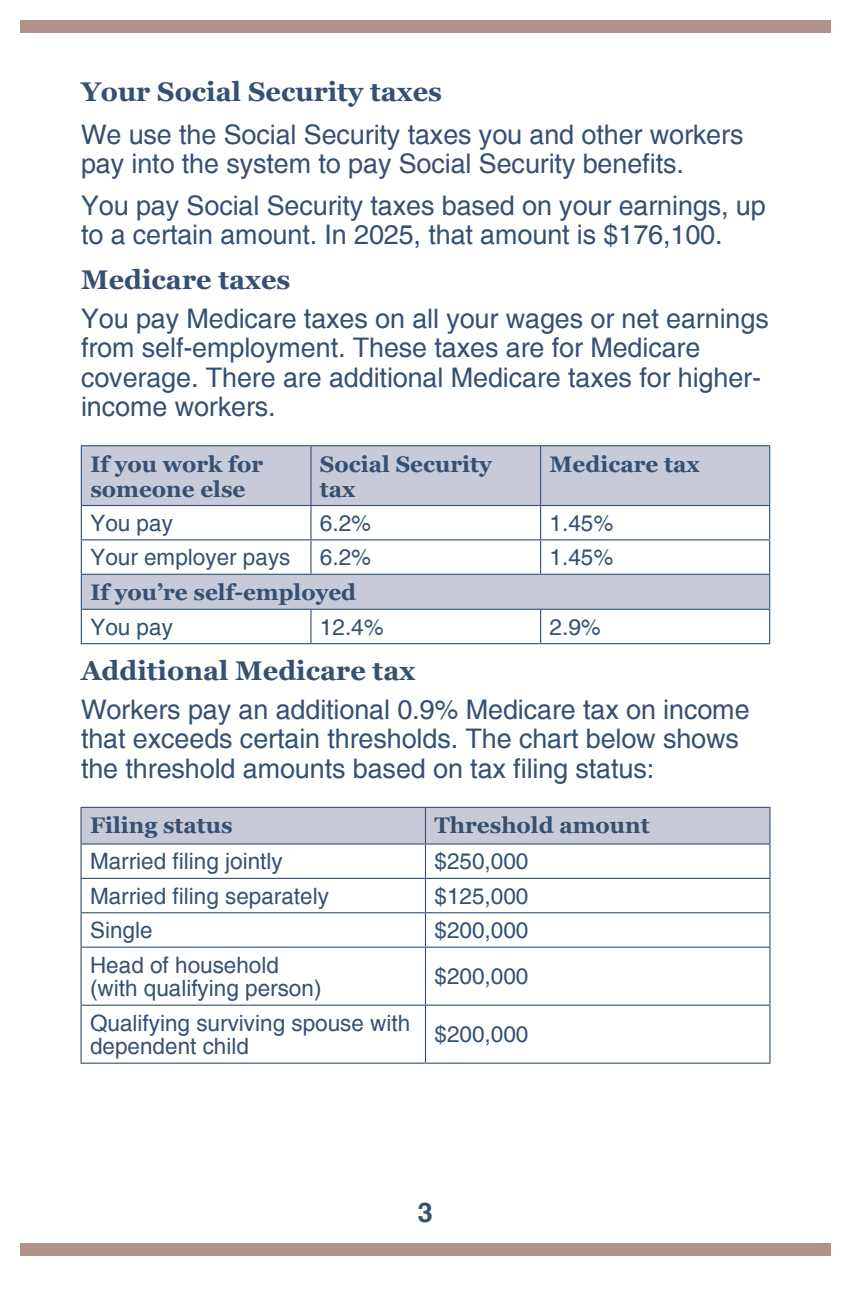
<style>
.page{position:relative;width:851px;height:1296px;background:#fff}
.page>*{position:absolute;margin:0;border:0;box-sizing:border-box;transform-origin:0 0}
.t1{font:27px/29.2px "Helvetica";letter-spacing:-.005em;color:#355073}
.t2{font:700 27px "Georgia";color:#355073}
.t3{font:700 27px "Helvetica";color:#355073}
.t4{font:22.5px/23.6px "Helvetica";color:#355073}
.t5{font:700 22.5px/24.8px "Georgia";color:#355073}
</style>
<div class="page">
<div style="left:20px;top:1243px;width:810px;height:13px;background:#b19189"></div>
<div style="left:20px;top:20px;width:810px;height:13px;background:#b19189"></div>
<svg style="left:82px;top:446px;width:687px;height:163px;fill:#c8cad7"></svg>
<hr style="left:81px;top:445px;width:230px;height:1px;background:#355073">
<hr style="left:81px;top:446px;width:1px;height:59px;background:#355073">
<hr style="left:311px;top:445px;width:229px;height:1px;background:#355073">
<hr style="left:310px;top:446px;width:1px;height:59px;background:#355073">
<hr style="left:540px;top:445px;width:230px;height:1px;background:#355073">
<hr style="left:540px;top:446px;width:1px;height:59px;background:#355073">
<hr style="left:769px;top:446px;width:1px;height:59px;background:#355073">
<hr style="left:81px;top:505px;width:230px;height:1px;background:#355073">
<hr style="left:311px;top:505px;width:229px;height:1px;background:#355073">
<hr style="left:540px;top:505px;width:230px;height:1px;background:#355073">
<hr style="left:81px;top:506px;width:1px;height:33px;background:#355073">
<hr style="left:310px;top:506px;width:1px;height:33px;background:#355073">
<hr style="left:540px;top:506px;width:1px;height:33px;background:#355073">
<hr style="left:769px;top:506px;width:1px;height:33px;background:#355073">
<hr style="left:81px;top:539px;width:230px;height:1px;background:#355073">
<hr style="left:81px;top:540px;width:1px;height:34px;background:#355073">
<hr style="left:311px;top:539px;width:229px;height:1px;background:#355073">
<hr style="left:310px;top:540px;width:1px;height:34px;background:#355073">
<hr style="left:540px;top:539px;width:230px;height:1px;background:#355073">
<hr style="left:540px;top:540px;width:1px;height:34px;background:#355073">
<hr style="left:769px;top:540px;width:1px;height:34px;background:#355073">
<hr style="left:81px;top:574px;width:230px;height:1px;background:#355073">
<hr style="left:81px;top:575px;width:1px;height:34px;background:#355073">
<hr style="left:311px;top:574px;width:229px;height:1px;background:#355073">
<hr style="left:540px;top:574px;width:230px;height:1px;background:#355073">
<hr style="left:769px;top:575px;width:1px;height:34px;background:#355073">
<hr style="left:81px;top:609px;width:230px;height:1px;background:#355073">
<hr style="left:81px;top:610px;width:1px;height:33px;background:#355073">
<hr style="left:311px;top:609px;width:229px;height:1px;background:#355073">
<hr style="left:310px;top:610px;width:1px;height:33px;background:#355073">
<hr style="left:540px;top:609px;width:230px;height:1px;background:#355073">
<hr style="left:540px;top:610px;width:1px;height:33px;background:#355073">
<hr style="left:769px;top:610px;width:1px;height:33px;background:#355073">
<hr style="left:81px;top:643px;width:230px;height:1px;background:#355073">
<hr style="left:311px;top:643px;width:229px;height:1px;background:#355073">
<hr style="left:540px;top:643px;width:230px;height:1px;background:#355073">
<div style="left:82px;top:808px;width:687px;height:35px;background:#c8cad7"></div>
<hr style="left:80px;top:807px;width:345px;height:1px;background:#355073">
<hr style="left:80px;top:808px;width:2px;height:35px;background:#355073">
<hr style="left:425px;top:807px;width:345px;height:1px;background:#355073">
<hr style="left:425px;top:808px;width:1px;height:35px;background:#355073">
<hr style="left:769px;top:808px;width:1px;height:35px;background:#355073">
<hr style="left:80px;top:843px;width:345px;height:2px;background:#355073">
<hr style="left:80px;top:845px;width:2px;height:33px;background:#355073">
<hr style="left:425px;top:843px;width:345px;height:2px;background:#355073">
<hr style="left:425px;top:845px;width:1px;height:33px;background:#355073">
<hr style="left:769px;top:845px;width:1px;height:33px;background:#355073">
<hr style="left:80px;top:878px;width:345px;height:1px;background:#355073">
<hr style="left:80px;top:879px;width:2px;height:33px;background:#355073">
<hr style="left:425px;top:878px;width:345px;height:1px;background:#355073">
<hr style="left:425px;top:879px;width:1px;height:33px;background:#355073">
<hr style="left:769px;top:879px;width:1px;height:33px;background:#355073">
<hr style="left:80px;top:912px;width:345px;height:1px;background:#355073">
<hr style="left:80px;top:913px;width:2px;height:34px;background:#355073">
<hr style="left:425px;top:912px;width:345px;height:1px;background:#355073">
<hr style="left:425px;top:913px;width:1px;height:34px;background:#355073">
<hr style="left:769px;top:913px;width:1px;height:34px;background:#355073">
<hr style="left:80px;top:947px;width:345px;height:1px;background:#355073">
<hr style="left:80px;top:948px;width:2px;height:57px;background:#355073">
<hr style="left:425px;top:947px;width:345px;height:1px;background:#355073">
<hr style="left:425px;top:948px;width:1px;height:57px;background:#355073">
<hr style="left:769px;top:948px;width:1px;height:57px;background:#355073">
<hr style="left:80px;top:1005px;width:345px;height:1px;background:#355073">
<hr style="left:80px;top:1006px;width:2px;height:57px;background:#355073">
<hr style="left:425px;top:1005px;width:345px;height:1px;background:#355073">
<hr style="left:425px;top:1006px;width:1px;height:57px;background:#355073">
<hr style="left:769px;top:1006px;width:1px;height:57px;background:#355073">
<hr style="left:80px;top:1063px;width:345px;height:1px;background:#355073">
<hr style="left:425px;top:1063px;width:345px;height:1px;background:#355073">
<h2 class="t2" style="left:81px;top:75px;width:362px">Your Social Security taxes</h2>
<p class="t1" style="left:81px;top:121px;width:664px">We use the Social Security taxes you and other workers pay into the system to pay Social Security benefits.</p>
<p class="t1" style="left:81px;top:192px;width:686px">You pay Social Security taxes based on your earnings, up to a certain amount. In 2025, that amount is $176,100.</p>
<h2 class="t2" style="left:81px;top:262px;width:211px">Medicare taxes</h2>
<p class="t1" style="left:81px;top:305px;width:689px">You pay Medicare taxes on all your wages or net earnings from self-employment. These taxes are for Medicare coverage. There are additional Medicare taxes for higher&shy;income workers.</p>
<p class="t5" style="left:90px;top:452px;width:174px">If you work for someone else</p>
<p class="t5" style="left:320px;top:452px;width:173px">Social Security tax</p>
<p class="t5" style="left:549px;top:452px;width:151px">Medicare tax</p>
<p class="t4" style="left:90px;top:512px;width:84px">You pay</p>
<p class="t4" style="left:320px;top:512px;width:53px">6.2%</p>
<p class="t4" style="left:549px;top:512px;width:65px">1.45%</p>
<p class="t4" style="left:90px;top:546px;width:202px">Your employer pays</p>
<p class="t4" style="left:320px;top:546px;width:53px">6.2%</p>
<p class="t4" style="left:549px;top:546px;width:65px">1.45%</p>
<p class="t5" style="left:90px;top:580px;width:267px">If you’re self-employed</p>
<p class="t4" style="left:90px;top:616px;width:84px">You pay</p>
<p class="t4" style="left:320px;top:616px;width:65px">12.4%</p>
<p class="t4" style="left:549px;top:616px;width:53px">2.9%</p>
<h2 class="t2" style="left:81px;top:653px;width:336px">Additional Medicare tax</h2>
<p class="t1" style="left:81px;top:696px;width:670px">Workers pay an additional 0.9% Medicare tax on income that exceeds certain thresholds. The chart below shows the threshold amounts based on tax filing status:</p>
<p class="t5" style="left:90px;top:813px;width:144px">Filing status</p>
<p class="t5" style="left:434px;top:813px;width:217px">Threshold amount</p>
<p class="t4" style="left:90px;top:850px;width:194px">Married filing jointly</p>
<p class="t4" style="left:434px;top:850px;width:95px">$250,000</p>
<p class="t4" style="left:90px;top:885px;width:240px">Married filing separately</p>
<p class="t4" style="left:434px;top:885px;width:95px">$125,000</p>
<p class="t4" style="left:90px;top:919px;width:64px">Single</p>
<p class="t4" style="left:434px;top:919px;width:95px">$200,000</p>
<p class="t4" style="left:90px;top:954px;width:233px">Head of household (with qualifying person)</p>
<p class="t4" style="left:434px;top:965px;width:95px">$200,000</p>
<p class="t4" style="left:90px;top:1012px;width:322px">Qualifying surviving spouse with dependent child</p>
<p class="t4" style="left:434px;top:1023px;width:95px">$200,000</p>
<p class="t3" style="left:418px;top:1196px;width:17px">3</p>
</div>
